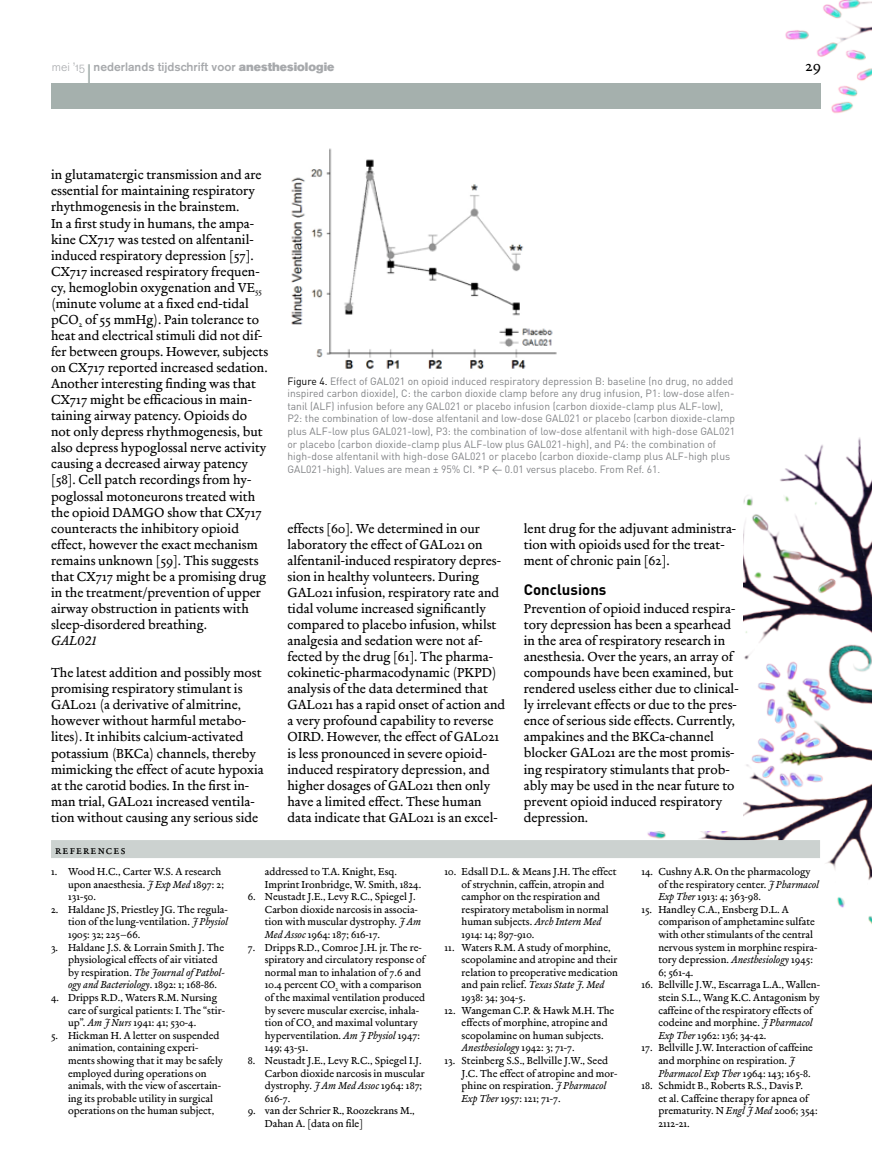
<style>
.page{position:relative;width:872px;height:1170px;background:#fff}
.page>*{position:absolute;margin:0;border:0;box-sizing:border-box;transform-origin:0 0}
.t1{font:15.6px "Merlo Roman Osf";color:#000}
.t2{font:700 15px "DIN";color:#000}
.t3{font:13.5px/16px "Merlo Roman Osf";color:#000}
.t4{font:13.5px "Merlo Italic Lining";color:#000}
.t5{font:500 12px "Akzidenz Grotesk BE";color:#a7a9ac}
.t6{font:12px "Merlo Roman Caps";letter-spacing:.1em;color:#000}
.t7{font:10.5px/12.6px "Merlo Roman Osf";color:#000}
.t8{font:10.5px/12.6px "DIN";color:#808285}
.t9{font:10.5px/12.6px "Merlo Italic Osf";color:#000}
.s1{font-family:"Akzidenz Grotesk BE Light Os F";font-weight:400}
.s2{font-weight:400;font-size:21px;color:#a5b0ad}
.s3{font-family:"Akzidenz Grotesk BE Super";font-weight:400}
.s4{color:#000}
.s5{font-family:"Merlo Italic Osf"}
.s6{font-family:"Merlo Roman Osf"}
</style>
<div class="page">
<div style="left:51px;top:83px;width:770px;height:26px;background:#a5b0ad"></div>
<img style="left:647px;top:437px;width:225px;height:487px">
<img style="left:785px;top:0;width:87px;height:113px">
<div style="left:51px;top:163px;width:691px;height:667px;background:#fff"></div>
<img style="left:291px;top:148px;width:266px;height:221px">
<div style="left:51px;top:841px;width:769px;height:290px;background:#fff"></div>
<div style="left:51px;top:840px;width:769px;height:18px;background:#ccd2d0"></div>
<p class="t5" style="left:52px;top:59px;width:284px"><span class="s1">mei ’15</span> <span class="s2">|</span>nederlands tijdschrift voor <span class="s3">anesthesiologie</span></p>
<p class="t1" style="left:805px;top:57px;width:17px">29</p>
<p class="t3" style="left:51px;top:167px;width:219px">in glutamatergic transmission and are essential for maintaining respiratory rhythmogenesis in the brainstem.<br>In a first study in humans, the ampa&shy;kine CX717 was tested on alfentanil&shy;induced respiratory depression [57].<br>CX717 increased respiratory frequen&shy;cy, hemoglobin oxygenation and VE<sub>55 </sub>(minute volume at a fixed end-tidal pCO<sub>2</sub> of 55 mmHg). Pain tolerance to heat and electrical stimuli did not dif&shy;fer between groups. However, subjects on CX717 reported increased sedation.<br>Another interesting finding was that CX717 might be efficacious in main&shy;taining airway patency. Opioids do not only depress rhythmogenesis, but also depress hypoglossal nerve activity causing a decreased airway patency [58]. Cell patch recordings from hy&shy;poglossal motoneurons treated with the opioid DAMGO show that CX717 counteracts the inhibitory opioid effect, however the exact mechanism remains unknown [59]. This suggests that CX717 might be a promising drug in the treatment/prevention of upper airway obstruction in patients with sleep-disordered breathing.</p>
<p class="t4" style="left:51px;top:632px;width:47px">GAL021</p>
<p class="t3" style="left:51px;top:665px;width:214px">The latest addition and possibly most promising respiratory stimulant is GAL021 (a derivative of almitrine, however without harmful metabo&shy;lites). It inhibits calcium-activated potassium (BKCa) channels, thereby mimicking the effect of acute hypoxia at the carotid bodies. In the first in&shy;man trial, GAL021 increased ventila&shy;tion without causing any serious side</p>
<p class="t8" style="left:287px;top:374px;width:449px"><span class="s4">Figure 4.</span> Effect of GAL021 on opioid induced respiratory depression B: baseline (no drug, no added inspired carbon dioxide), C: the carbon dioxide clamp before any drug infusion, P1: low-dose alfen&shy;tanil (ALF) infusion before any GAL021 or placebo infusion (carbon dioxide-clamp plus ALF-low), P2: the combination of low-dose alfentanil and low-dose GAL021 or placebo (carbon dioxide-clamp plus ALF-low plus GAL021-low), P3: the combination of low-dose alfentanil with high-dose GAL021 or placebo (carbon dioxide-clamp plus ALF-low plus GAL021-high), and P4: the combination of high-dose alfentanil with high-dose GAL021 or placebo (carbon dioxide-clamp plus ALF-high plus GAL021-high). Values are mean ± 95% CI. *P &lt; 0.01 versus placebo. From Ref. 61.</p>
<p class="t3" style="left:287px;top:520px;width:219px">effects [60]. We determined in our laboratory the effect of GAL021 on alfentanil-induced respiratory depres&shy;sion in healthy volunteers. During GAL021 infusion, respiratory rate and tidal volume increased significantly compared to placebo infusion, whilst analgesia and sedation were not af&shy;fected by the drug [61]. The pharma&shy;cokinetic-pharmacodynamic (PKPD) analysis of the data determined that GAL021 has a rapid onset of action and a very profound capability to reverse OIRD. However, the effect of GAL021 is less pronounced in severe opioid&shy;induced respiratory depression, and higher dosages of GAL021 then only have a limited effect. These human data indicate that GAL021 is an excel-</p>
<p class="t3" style="left:524px;top:520px;width:214px">lent drug for the adjuvant administra&shy;tion with opioids used for the treat&shy;ment of chronic pain [62].</p>
<p class="t2" style="left:524px;top:580px;width:84px">Conclusions</p>
<p class="t3" style="left:524px;top:601px;width:216px">Prevention of opioid induced respira&shy;tory depression has been a spearhead in the area of respiratory research in anesthesia. Over the years, an array of compounds have been examined, but rendered useless either due to clinical&shy;ly irrelevant effects or due to the pres&shy;ence of serious side effects. Currently, ampakines and the BKCa-channel blocker GAL021 are the most promis&shy;ing respiratory stimulants that prob&shy;ably may be used in the near future to prevent opioid induced respiratory depression.</p>
<p class="t6" style="left:55px;top:843px;width:72px">references</p>
<p class="t7" style="left:68px;top:865px;width:157px;text-indent:-17px">1. Wood H.C., Carter W.S. A research upon anaesthesia. <span class="s5">J Exp Med</span> 1897: 2;<br>131-50.</p>
<p class="t7" style="left:68px;top:903px;width:161px;text-align:justify;text-indent:-17px">2. Haldane JS, Priestley JG. The regula&shy;tion of the lung-ventilation. <span class="s5">J Physiol </span>1905: 32; 225–66.</p>
<p class="t7" style="left:68px;top:941px;width:158px;text-indent:-17px">3. Haldane J.S. &amp; Lorrain Smith J. The physiological effects of air vitiated</p>
<p class="t9" style="left:68px;top:966px;width:158px"><span class="s6">by respiration.</span> The Journal of Pathol&shy;ogy and Bacteriology<span class="s6">. 1892: 1; 168-86.</span></p>
<p class="t7" style="left:68px;top:991px;width:158px;text-indent:-17px">4. Dripps R.D., Waters R.M. Nursing care of surgical patients: I. The “stir&shy;up”. <span class="s5">Am J Nurs</span> 1941: 41; 530-4.</p>
<p class="t7" style="left:68px;top:1029px;width:156px;text-indent:-17px">5. Hickman H. A letter on suspended animation, containing experi&shy;ments showing that it may be safely employed during operations on animals, with the view of ascertain&shy;ing its probable utility in surgical operations on the human subject,</p>
<p class="t7" style="left:265px;top:865px;width:158px">addressed to T.A. Knight, Esq.<br>Imprint Ironbridge, W. Smith, 1824.</p>
<p class="t7" style="left:265px;top:890px;width:158px;text-indent:-17px">6. Neustadt J.E., Levy R.C., Spiegel J.<br>Carbon dioxide narcosis in associa&shy;tion with muscular dystrophy. <span class="s5">J Am Med Assoc</span> 1964: 187; 616-17.</p>
<p class="t7" style="left:265px;top:941px;width:162px;text-indent:-17px">7. Dripps R.D., Comroe J.H. jr. The re&shy;spiratory and circulatory response of normal man to inhalation of 7.6 and 10.4 percent CO<sub>2</sub> with a comparison of the maximal ventilation produced by severe muscular exercise, inhala&shy;tion of CO<sub>2</sub> and maximal voluntary hyperventilation. <span class="s5">Am J Physiol</span> 1947:<br>149; 43-51.</p>
<p class="t7" style="left:265px;top:1054px;width:161px;text-indent:-17px">8. Neustadt J.E., Levy R.C., Spiegel I.J.<br>Carbon dioxide narcosis in muscular dystrophy. <span class="s5">J Am Med Assoc</span> 1964: 187;<br>616-7.</p>
<p class="t7" style="left:265px;top:1104px;width:151px;text-indent:-17px">9. van der Schrier R., Roozekrans M.,<br>Dahan A. [data on file]</p>
<p class="t7" style="left:461px;top:865px;width:156px;text-indent:-17px">10. Edsall D.L. &amp; Means J.H. The effect of strychnin, caffein, atropin and camphor on the respiration and respiratory metabolism in normal human subjects. <span class="s5">Arch Intern Med<br></span>1914: 14; 897-910.</p>
<p class="t7" style="left:461px;top:941px;width:158px;text-indent:-17px">11. Waters R.M. A study of morphine, scopolamine and atropine and their relation to preoperative medication</p>
<p class="t9" style="left:461px;top:978px;width:144px"><span class="s6">and pain relief.</span> Texas State J. Med</p>
<p class="t7" style="left:461px;top:991px;width:66px">1938: 34; 304-5.</p>
<p class="t7" style="left:461px;top:1004px;width:154px;text-indent:-17px">12. Wangeman C.P. &amp; Hawk M.H. The effects of morphine, atropine and scopolamine on human subjects.</p>
<p class="t9" style="left:461px;top:1041px;width:114px">Anesthesiology <span class="s6">1942: 3; 71-7.</span></p>
<p class="t7" style="left:461px;top:1054px;width:157px;text-indent:-17px">13. Steinberg S.S., Bellville J.W., Seed J.C. The effect of atropine and mor&shy;phine on respiration. <span class="s5">J Pharmacol Exp Ther</span> 1957: 121; 71-7.</p>
<p class="t7" style="left:658px;top:865px;width:162px;text-indent:-17px">14. Cushny A.R. On the pharmacology of the respiratory center. <span class="s5">J Pharmacol<br>Exp Ther</span> 1913: 4; 363-98.</p>
<p class="t7" style="left:658px;top:903px;width:160px;text-indent:-17px">15. Handley C.A., Ensberg D.L. A comparison of amphetamine sulfate with other stimulants of the central nervous system in morphine respira&shy;tory depression. <span class="s5">Anesthesiology</span> 1945:<br>6; 561-4.</p>
<p class="t7" style="left:658px;top:978px;width:163px;text-indent:-17px">16. Bellville J.W., Escarraga L.A., Wallen&shy;stein S.L., Wang K.C. Antagonism by caffeine of the respiratory effects of codeine and morphine. <span class="s5">J Pharmacol Exp Ther</span> 1962: 136; 34-42.</p>
<p class="t7" style="left:641px;top:1041px;width:173px;text-align:center">17. Bellville J.W. Interaction of caffeine and morphine on respiration. <span class="s5">J</span></p>
<p class="t9" style="left:658px;top:1066px;width:154px">Pharmacol Exp Ther <span class="s6">1964: 143; 165-8.</span></p>
<p class="t7" style="left:658px;top:1079px;width:161px;text-indent:-17px">18. Schmidt B., Roberts R.S., Davis P.<br>et al. Caffeine therapy for apnea of prematurity. N <span class="s5">Engl J Med</span> 2006; 354:<br>2112-21.</p>
</div>
